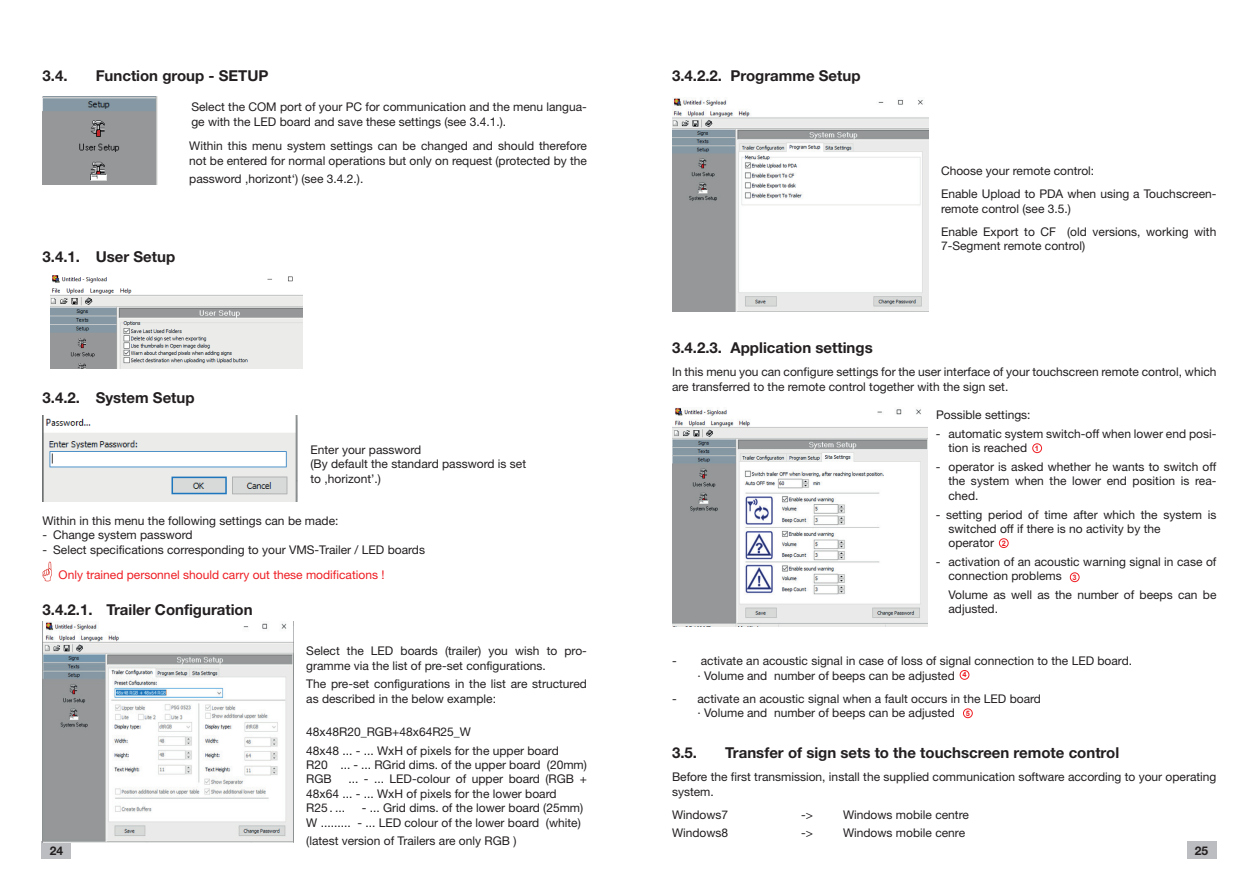
<style>
.page{position:relative;width:1259px;height:893px;background:#fff}
.page>*{position:absolute;margin:0;border:0;box-sizing:border-box;transform-origin:0 0}
.t1{font:700 15px "Helvetica Neue LT";color:#231f20}
.t2{font:12px/14.4px "Helvetica Neue LT";color:#231f20}
.t3{font:12px "Helvetica Neue LT";color:#ee1d23}
.t4{font:700 12px "Helvetica Neue";color:#231f20}
.s1{font-family:"Arial";font-weight:700;font-size:7.5px;color:#ee1d23}
</style>
<div class="page">
<div style="left:41px;top:842px;width:30px;height:17px;background:#bcbdc0"></div>
<div style="left:1186px;top:842px;width:30px;height:17px;background:#bcbdc0"></div>
<img style="left:43px;top:96px;width:114px;height:88px">
<img style="left:51px;top:275px;width:251px;height:94px">
<img style="left:43px;top:416px;width:255px;height:85px">
<svg style="left:43px;top:562px;width:9px;height:19px"></svg>
<img style="left:43px;top:622px;width:250px;height:221px">
<img style="left:672px;top:98px;width:256px;height:213px">
<img style="left:672px;top:408px;width:255px;height:219px">
<div style="left:1032px;top:444px;width:9px;height:9px;border:1px solid #ee1d23;border-radius:50%"></div>
<div style="left:999px;top:538px;width:9px;height:10px;border:1px solid #ee1d23;border-radius:50%"></div>
<div style="left:1070px;top:573px;width:9px;height:9px;border:1px solid #ee1d23;border-radius:50%"></div>
<div style="left:960px;top:670px;width:9px;height:9px;border:1px solid #ee1d23;border-radius:50%"></div>
<div style="left:963px;top:709px;width:9px;height:9px;border:1px solid #ee1d23;border-radius:50%"></div>
<p class="t1" style="left:43px;top:66px;width:27px">3.4.</p>
<p class="t1" style="left:96px;top:66px;width:174px">Function group - SETUP</p>
<p class="t2" style="left:191px;top:99px;width:397px;line-height:15px">Select the COM port of your PC for communication and the menu langua&shy;ge with the LED board and save these settings (see 3.4.1.).</p>
<p class="t2" style="left:189px;top:138px;width:399px;line-height:15px">Within this menu system settings can be changed and should therefore not be entered for normal operations but only on request (protected by the</p>
<p class="t2" style="left:189px;top:171px;width:176px">password ‚horizont‘) (see 3.4.2.).</p>
<p class="t1" style="left:43px;top:247px;width:134px">3.4.1. User Setup</p>
<p class="t1" style="left:672px;top:66px;width:190px">3.4.2.2. Programme Setup</p>
<p class="t2" style="left:941px;top:160px;width:277px;line-height:23px">Choose your remote control:<br>Enable Upload to PDA when using a Touchscreen-</p>
<p class="t2" style="left:941px;top:197px;width:277px;line-height:23px">remote control (see 3.5.)<br>Enable Export to CF (old versions, working with</p>
<p class="t2" style="left:941px;top:238px;width:146px">7-Segment remote control)</p>
<p class="t1" style="left:672px;top:339px;width:202px">3.4.2.3. Application settings</p>
<p class="t2" style="left:672px;top:364px;width:546px">In this menu you can configure settings for the user interface of your touchscreen remote control, which are transferred to the remote control together with the sign set.</p>
<p class="t2" style="left:936px;top:408px;width:96px">Possible settings:</p>
<p class="t2" style="left:948px;top:426px;width:269px;text-indent:-13px">- automatic system switch-off when lower end posi&shy;tion is reached <span class="s1">1</span></p>
<p class="t2" style="left:948px;top:459px;width:269px;text-align:justify;text-indent:-13px">- operator is asked whether he wants to switch off the system when the lower end position is rea&shy;ched.</p>
<p class="t2" style="left:948px;top:507px;width:269px;text-indent:-13px">- setting period of time after which the system is switched off if there is no activity by the<br>operator <span class="s1">2</span></p>
<p class="t2" style="left:948px;top:554px;width:269px;text-indent:-13px">- activation of an acoustic warning signal in case of connection problems <span class="s1">3</span></p>
<p class="t2" style="left:948px;top:587px;width:269px">Volume as well as the number of beeps can be adjusted.</p>
<p class="t1" style="left:43px;top:389px;width:154px">3.4.2. System Setup</p>
<p class="t2" style="left:310px;top:442px;width:217px">Enter your password<br>(By default the standard password is set to ‚horizont’.)</p>
<p class="t2" style="left:43px;top:513px;width:297px">Within in this menu the following settings can be made:</p>
<p class="t2" style="left:43px;top:528px;width:151px">- Change system password</p>
<p class="t2" style="left:43px;top:542px;width:384px">- Select specifications corresponding to your VMS-Trailer / LED boards</p>
<p class="t3" style="left:59px;top:568px;width:327px">Only trained personnel should carry out these modifications !</p>
<p class="t1" style="left:43px;top:600px;width:212px">3.4.2.1. Trailer Configuration</p>
<p class="t2" style="left:306px;top:644px;width:282px">Select the LED boards (trailer) you wish to pro&shy;gramme via the list of pre-set configurations.</p>
<p class="t2" style="left:306px;top:677px;width:282px">The pre-set configurations in the list are structured as described in the below example:</p>
<p class="t2" style="left:306px;top:722px;width:254px;line-height:18.6px">48x48R20_RGB+48x64R25_W<br>48x48 ... - ... WxH of pixels for the upper board</p>
<p class="t2" style="left:306px;top:757px;width:282px">R20 ... - ... RGrid dims. of the upper board (20mm)<br>RGB</p>
<p class="t2" style="left:697px;top:653px;width:436px;line-height:15px;text-indent:-26px">- activate an acoustic signal in case of loss of signal connection to the LED board. · Volume and number of beeps can be adjusted <sup>4</sup></p>
<p class="t2" style="left:697px;top:691px;width:345px;text-indent:-26px">- activate an acoustic signal when a fault occurs in the LED board · Volume and number of beeps can be adjusted <span class="s1">5</span></p>
<p class="t1" style="left:672px;top:744px;width:27px">3.5.</p>
<p class="t1" style="left:725px;top:744px;width:395px">Transfer of sign sets to the touchscreen remote control</p>
<p class="t2" style="left:672px;top:770px;width:546px">Before the first transmission, install the supplied communication software according to your operating system.</p>
<p class="t2" style="left:672px;top:807px;width:58px">Windows7</p>
<p class="t2" style="left:801px;top:807px;width:13px">-&gt;</p>
<p class="t2" style="left:843px;top:807px;width:127px">Windows mobile centre</p>
<p class="t2" style="left:672px;top:826px;width:58px">Windows8</p>
<p class="t2" style="left:801px;top:826px;width:13px">-&gt;</p>
<p class="t2" style="left:843px;top:826px;width:124px">Windows mobile cenre</p>
<p class="t2" style="left:306px;top:772px;width:282px;text-indent:42px">... - ... LED-colour of upper board (RGB +<br>48x64 ... - ... WxH of pixels for the lower board<br>R25 . ...</p>
<p class="t2" style="left:306px;top:800px;width:278px;text-align:right">- ... Grid dims. of the lower board (25mm)<br>W ......... - ... LED colour of the lower board (white)</p>
<p class="t2" style="left:306px;top:834px;width:212px">(latest version of Trailers are only RGB )</p>
<p class="t4" style="left:50px;top:843px;width:15px">24</p>
<p class="t4" style="left:1195px;top:843px;width:15px">25</p>
</div>
